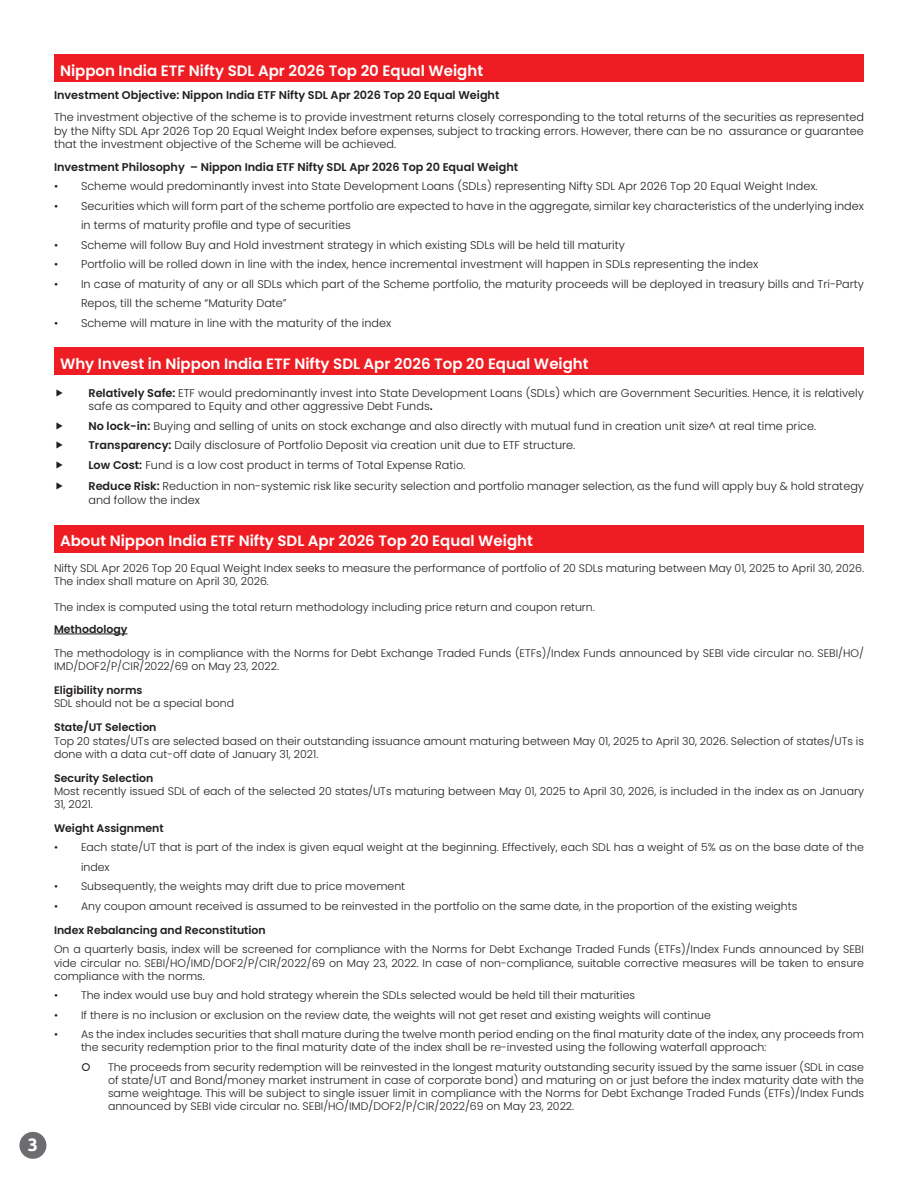
<style>
.page{position:relative;width:918px;height:1188px;background:#fff}
.page>*{position:absolute;margin:0;border:0;box-sizing:border-box;transform-origin:0 0}
.t1{font:700 18px "Ubuntu";color:#fff}
.t2{font:600 15px "Poppins";color:#fff}
.t3{font:300 11.25px/13.5px "Poppins";color:#231f20}
.t4{font:600 11.25px "Poppins";color:#231f20}
.t5{font:300 10.95px/13.2px "Poppins";color:#231f20}
.t6{font:600 10.95px "Poppins";color:#231f20}
.s1{font-weight:600}
</style>
<div class="page">
<div style="left:19px;top:1132px;width:27px;height:27px;background:#6c6d70;border-radius:50%"></div>
<hr style="left:54px;top:634px;width:74px;height:1px;background:#231f20">
<div style="left:54px;top:55px;width:810px;height:27px;background:#ee1d23"></div>
<div style="left:54px;top:347px;width:810px;height:28px;background:#ee1d23"></div>
<div style="left:54px;top:525px;width:810px;height:27px;background:#ee1d23"></div>
<h1 class="t1" style="left:28px;top:1134px;width:12px">3</h1>
<p class="t2" style="left:60px;top:62px;width:425px">Nippon India ETF Nifty SDL Apr 2026 Top 20 Equal Weight</p>
<p class="t4" style="left:54px;top:88px;width:447px">Investment Objective: Nippon India ETF Nifty SDL Apr 2026 Top 20 Equal Weight</p>
<p class="t3" style="left:54px;top:111px;width:812px;text-align:justify">The investment objective of the scheme is to provide investment returns closely corresponding to the total returns of the securities as represented by the Nifty SDL Apr 2026 Top 20 Equal Weight Index before expenses, subject to tracking errors. However, there can be no assurance or guarantee that the investment objective of the Scheme will be achieved.</p>
<p class="t4" style="left:54px;top:160px;width:466px">Investment Philosophy – Nippon India ETF Nifty SDL Apr 2026 Top 20 Equal Weight</p>
<p class="t3" style="left:54px;top:180px;width:765px">• Scheme would predominantly invest into State Development Loans (SDLs) representing Nifty SDL Apr 2026 Top 20 Equal Weight Index.</p>
<p class="t3" style="left:81px;top:196px;width:785px;line-height:19.5px;text-indent:-27px">• Securities which will form part of the scheme portfolio are expected to have in the aggregate, similar key characteristics of the underlying index in terms of maturity profile and type of securities</p>
<p class="t3" style="left:54px;top:238px;width:572px">• Scheme will follow Buy and Hold investment strategy in which existing SDLs will be held till maturity</p>
<p class="t3" style="left:54px;top:258px;width:706px">• Portfolio will be rolled down in line with the index, hence incremental investment will happen in SDLs representing the index</p>
<p class="t3" style="left:81px;top:274px;width:785px;line-height:19.5px;text-indent:-27px">• In case of maturity of any or all SDLs which part of the Scheme portfolio, the maturity proceeds will be deployed in treasury bills and Tri-Party<br>Repos, till the scheme “Maturity Date”</p>
<p class="t3" style="left:54px;top:316px;width:339px">• Scheme will mature in line with the maturity of the index</p>
<p class="t2" style="left:60px;top:355px;width:530px">Why Invest in Nippon India ETF Nifty SDL Apr 2026 Top 20 Equal Weight</p>
<p class="t3" style="left:88px;top:386px;width:777px"><span class="s1">Relatively Safe:</span> ETF would predominantly invest into State Development Loans (SDLs) which are Government Securities. Hence, it is relatively safe as compared to Equity and other aggressive Debt Funds<span class="s1">.</span></p>
<p class="t3" style="left:88px;top:419px;width:729px"><span class="s1">No lock-in:</span> Buying and selling of units on stock exchange and also directly with mutual fund in creation unit size^ at real time price.</p>
<p class="t3" style="left:88px;top:439px;width:488px"><span class="s1">Transparency:</span> Daily disclosure of Portfolio Deposit via creation unit due to ETF structure.</p>
<p class="t3" style="left:88px;top:458px;width:378px"><span class="s1">Low Cost:</span> Fund is a low cost product in terms of Total Expense Ratio.</p>
<p class="t3" style="left:88px;top:479px;width:777px;line-height:14.4px"><span class="s1">Reduce Risk:</span> Reduction in non-systemic risk like security selection and portfolio manager selection, as the fund will apply buy &amp; hold strategy and follow the index</p>
<p class="t2" style="left:60px;top:532px;width:474px">About Nippon India ETF Nifty SDL Apr 2026 Top 20 Equal Weight</p>
<p class="t5" style="left:54px;top:562px;width:812px">Nifty SDL Apr 2026 Top 20 Equal Weight Index seeks to measure the performance of portfolio of 20 SDLs maturing between May 01, 2025 to April 30, 2026.<br>The index shall mature on April 30, 2026.</p>
<p class="t5" style="left:54px;top:600px;width:542px">The index is computed using the total return methodology including price return and coupon return.</p>
<p class="t6" style="left:54px;top:623px;width:75px">Methodology</p>
<p class="t5" style="left:54px;top:647px;width:811px">The methodology is in compliance with the Norms for Debt Exchange Traded Funds (ETFs)/Index Funds announced by SEBI vide circular no. SEBI/HO/<br>IMD/DOF2/P/CIR/2022/69 on May 23, 2022.</p>
<p class="t6" style="left:54px;top:684px;width:90px">Eligibility norms</p>
<p class="t5" style="left:54px;top:697px;width:182px">SDL should not be a special bond</p>
<p class="t6" style="left:54px;top:721px;width:104px">State/UT Selection</p>
<p class="t5" style="left:54px;top:734px;width:811px">Top 20 states/UTs are selected based on their outstanding issuance amount maturing between May 01, 2025 to April 30, 2026. Selection of states/UTs is done with a data cut-off date of January 31, 2021.</p>
<p class="t6" style="left:54px;top:771px;width:101px">Security Selection</p>
<p class="t5" style="left:54px;top:784px;width:812px">Most recently issued SDL of each of the selected 20 states/UTs maturing between May 01, 2025 to April 30, 2026, is included in the index as on January<br>31, 2021.</p>
<p class="t6" style="left:54px;top:822px;width:111px">Weight Assignment</p>
<p class="t5" style="left:81px;top:838px;width:784px;line-height:19.5px;text-indent:-27px">• Each state/UT that is part of the index is given equal weight at the beginning. Effectively, each SDL has a weight of 5% as on the base date of the index</p>
<p class="t5" style="left:54px;top:880px;width:353px">• Subsequently, the weights may drift due to price movement</p>
<p class="t5" style="left:54px;top:900px;width:745px">• Any coupon amount received is assumed to be reinvested in the portfolio on the same date, in the proportion of the existing weights</p>
<p class="t6" style="left:54px;top:924px;width:213px">Index Rebalancing and Reconstitution</p>
<p class="t5" style="left:54px;top:943px;width:812px;text-align:justify">On a quarterly basis, index will be screened for compliance with the Norms for Debt Exchange Traded Funds (ETFs)/Index Funds announced by SEBI vide circular no. SEBI/HO/IMD/DOF2/P/CIR/2022/69 on May 23, 2022. In case of non-compliance, suitable corrective measures will be taken to ensure compliance with the norms.</p>
<p class="t5" style="left:54px;top:989px;width:583px">• The index would use buy and hold strategy wherein the SDLs selected would be held till their maturities</p>
<p class="t5" style="left:54px;top:1008px;width:659px">• If there is no inclusion or exclusion on the review date, the weights will not get reset and existing weights will continue</p>
<p class="t5" style="left:81px;top:1028px;width:785px;text-indent:-27px">• As the index includes securities that shall mature during the twelve month period ending on the final maturity date of the index, any proceeds from the security redemption prior to the final maturity date of the index shall be re-invested using the following waterfall approach:</p>
<p class="t5" style="left:108px;top:1060px;width:758px;text-align:justify">The proceeds from security redemption will be reinvested in the longest maturity outstanding security issued by the same issuer (SDL in case of state/UT and Bond/money market instrument in case of corporate bond) and maturing on or just before the index maturity date with the same weightage. This will be subject to single issuer limit in compliance with the Norms for Debt Exchange Traded Funds (ETFs)/Index Funds announced by SEBI vide circular no. SEBI/HO/IMD/DOF2/P/CIR/2022/69 on May 23, 2022.</p>
</div>
